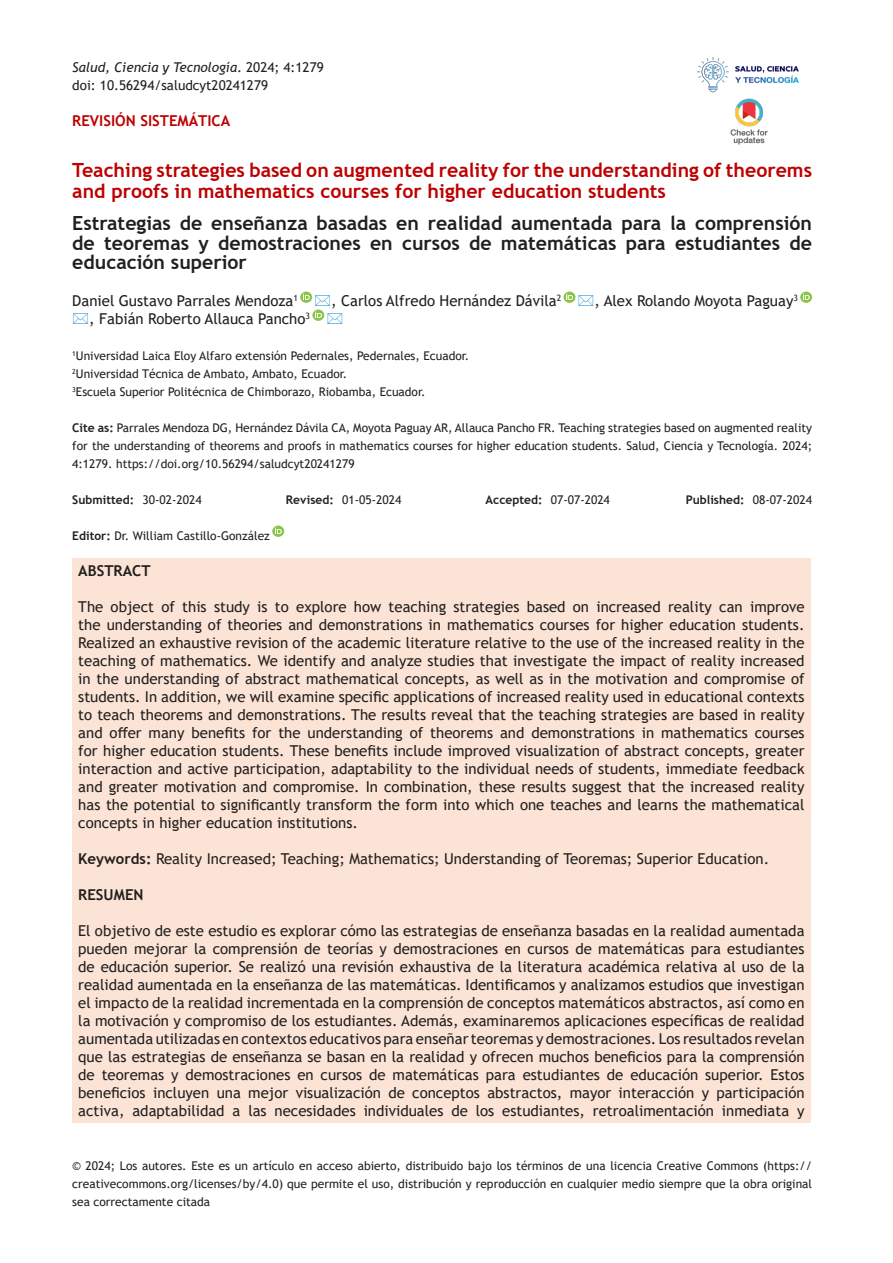
<style>
.page{position:relative;width:893px;height:1263px;background:#fff}
.page>*{position:absolute;margin:0;border:0;box-sizing:border-box;transform-origin:0 0}
.t1{font:700 19.5px/19.5px "Trebuchet MS";color:#231f20;text-align:justify}
.t2{font:700 19.5px/21px "Trebuchet MS";color:#be0000}
.t3{font:15px/18px "Trebuchet MS";color:#231f20;text-align:justify}
.t4{font:700 15px "Trebuchet MS";color:#be0000}
.t5{font:700 15px "Trebuchet MS";color:#231f20}
.t6{font:italic 13.5px "Trebuchet MS";color:#231f20}
.t7{font:13.5px "Trebuchet MS";color:#231f20}
.t8{font:12px/18px "Trebuchet MS";color:#231f20;text-align:justify}
.t9{font:700 12px "Trebuchet MS";color:#231f20}
.s1{font-style:normal}
.s2{font-weight:700}
.s3{font-weight:400}
</style>
<div class="page">
<img style="left:697px;top:57px;width:102px;height:36px">
<img style="left:730px;top:98px;width:38px;height:47px">
<svg style="left:800px;top:292px;width:12px;height:11px"></svg>
<div style="left:72px;top:558px;width:739px;height:564px;background:#fbe4d5"></div>
<svg style="left:272px;top:526px;width:12px;height:11px"></svg>
<svg style="left:563px;top:292px;width:13px;height:11px"></svg>
<svg style="left:300px;top:292px;width:25px;height:29px"></svg>
<p class="t6" style="left:72px;top:59px;width:253px">Salud, Ciencia y Tecnología<span class="s1">. 2024; 4:1279</span></p>
<p class="t7" style="left:72px;top:77px;width:197px">doi: 10.56294/saludcyt20241279</p>
<p class="t4" style="left:72px;top:111px;width:160px">REVISIÓN SISTEMÁTICA</p>
<p class="t2" style="left:72px;top:159px;width:741px">Teaching strategies based on augmented reality for the understanding of theorems and proofs in mathematics courses for higher education students</p>
<p class="t1" style="left:72px;top:214px;width:741px">Estrategias de enseñanza basadas en realidad aumentada para la comprensión de teoremas y demostraciones en cursos de matemáticas para estudiantes de educación superior</p>
<p class="t3" style="left:72px;top:292px;width:227px">Daniel Gustavo Parrales Mendoza<sup>1</sup></p>
<p class="t3" style="left:331px;top:292px;width:232px">, Carlos Alfredo Hernández Dávila<sup>2</sup></p>
<p class="t3" style="left:595px;top:292px;width:205px">, Alex Rolando Moyota Paguay<sup>3</sup></p>
<p class="t3" style="left:89px;top:310px;width:222px">, Fabián Roberto Allauca Pancho<sup>3</sup></p>
<p class="t8" style="left:72px;top:347px;width:399px"><sup>1</sup>Universidad Laica Eloy Alfaro extensión Pedernales, Pedernales, Ecuador.</p>
<p class="t8" style="left:72px;top:365px;width:277px"><sup>2</sup>Universidad Técnica de Ambato, Ambato, Ecuador.</p>
<p class="t8" style="left:72px;top:383px;width:355px"><sup>3</sup>Escuela Superior Politécnica de Chimborazo, Riobamba, Ecuador.</p>
<p class="t8" style="left:72px;top:419px;width:741px"><span class="s2">Cite as:</span> Parrales Mendoza DG, Hernández Dávila CA, Moyota Paguay AR, Allauca Pancho FR. Teaching strategies based on augmented reality for the understanding of theorems and proofs in mathematics courses for higher education students. Salud, Ciencia y Tecnología. 2024; 4:1279. https://doi.org/10.56294/saludcyt20241279</p>
<p class="t9" style="left:72px;top:492px;width:131px">Submitted: <span class="s3">30-02-2024</span></p>
<p class="t8" style="left:286px;top:491px;width:117px"><span class="s2">Revised:</span> 01-05-2024</p>
<p class="t8" style="left:486px;top:491px;width:126px"><span class="s2">Accepted:</span> 07-07-2024</p>
<p class="t9" style="left:686px;top:492px;width:128px">Published: <span class="s3">08-07-2024</span></p>
<p class="t8" style="left:72px;top:527px;width:199px"><span class="s2">Editor:</span> Dr. William Castillo-González</p>
<p class="t5" style="left:78px;top:561px;width:74px">ABSTRACT</p>
<p class="t3" style="left:78px;top:598px;width:728px">The object of this study is to explore how teaching strategies based on increased reality can improve the understanding of theories and demonstrations in mathematics courses for higher education students.<br>Realized an exhaustive revision of the academic literature relative to the use of the increased reality in the teaching of mathematics. We identify and analyze studies that investigate the impact of reality increased in the understanding of abstract mathematical concepts, as well as in the motivation and compromise of students. In addition, we will examine specific applications of increased reality used in educational contexts to teach theorems and demonstrations. The results reveal that the teaching strategies are based in reality and offer many benefits for the understanding of theorems and demonstrations in mathematics courses for higher education students. These benefits include improved visualization of abstract concepts, greater interaction and active participation, adaptability to the individual needs of students, immediate feedback and greater motivation and compromise. In combination, these results suggest that the increased reality has the potential to significantly transform the form into which one teaches and learns the mathematical concepts in higher education institutions.</p>
<p class="t3" style="left:78px;top:850px;width:692px"><span class="s2">Keywords:</span> Reality Increased; Teaching; Mathematics; Understanding of Teoremas; Superior Education.</p>
<p class="t5" style="left:78px;top:885px;width:67px">RESUMEN</p>
<p class="t3" style="left:78px;top:922px;width:728px">El objetivo de este estudio es explorar cómo las estrategias de enseñanza basadas en la realidad aumentada pueden mejorar la comprensión de teorías y demostraciones en cursos de matemáticas para estudiantes de educación superior. Se realizó una revisión exhaustiva de la literatura académica relativa al uso de la realidad aumentada en la enseñanza de las matemáticas. Identificamos y analizamos estudios que investigan el impacto de la realidad incrementada en la comprensión de conceptos matemáticos abstractos, así como en la motivación y compromiso de los estudiantes. Además, examinaremos aplicaciones específicas de realidad aumentada utilizadas en contextos educativos para enseñar teoremas y demostraciones. Los resultados revelan que las estrategias de enseñanza se basan en la realidad y ofrecen muchos beneficios para la comprensión de teoremas y demostraciones en cursos de matemáticas para estudiantes de educación superior. Estos beneficios incluyen una mejor visualización de conceptos abstractos, mayor interacción y participación activa, adaptabilidad a las necesidades individuales de los estudiantes, retroalimentación inmediata y</p>
<p class="t8" style="left:72px;top:1157px;width:741px">© 2024; Los autores. Este es un artículo en acceso abierto, distribuido bajo los términos de una licencia Creative Commons (https:// creativecommons.org/licenses/by/4.0) que permite el uso, distribución y reproducción en cualquier medio siempre que la obra original sea correctamente citada</p>
</div>
